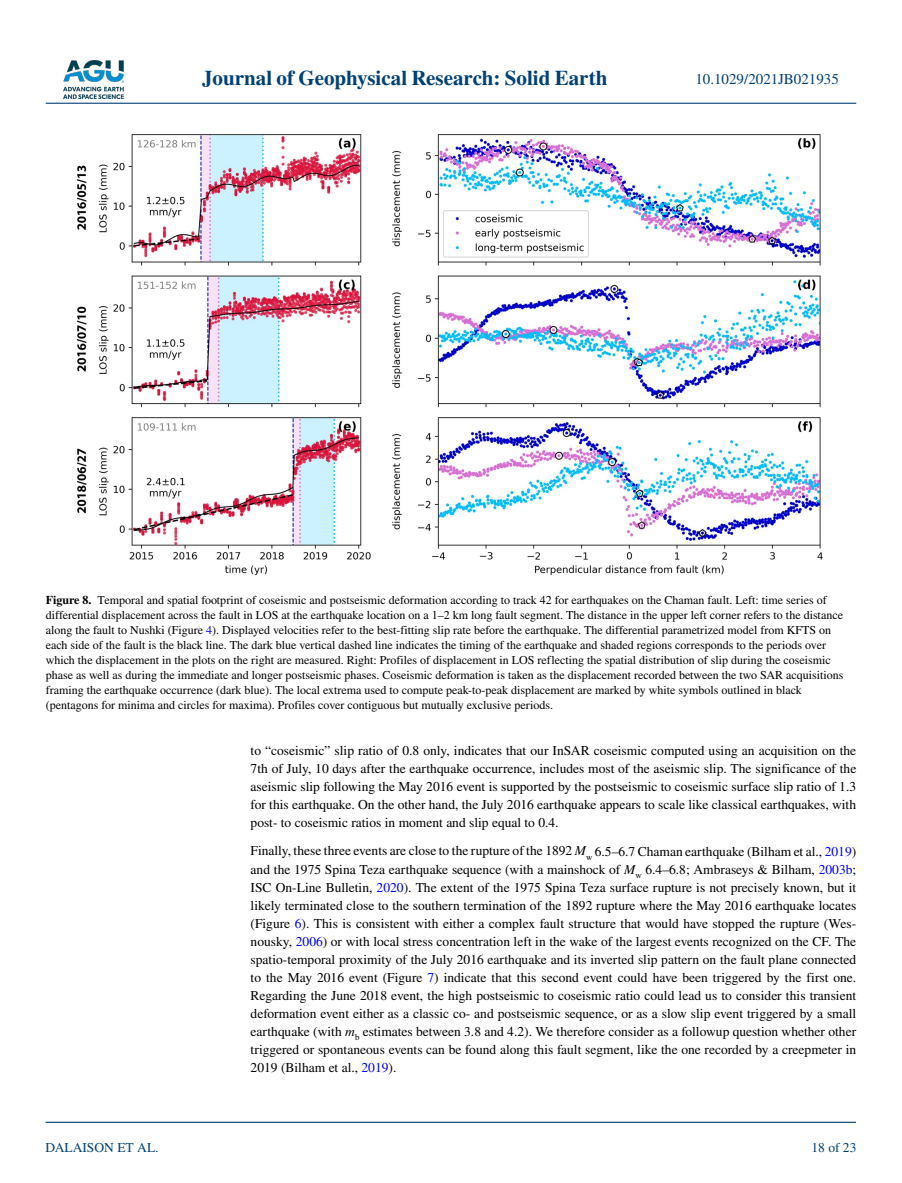
<style>
.page{position:relative;width:902px;height:1183px;background:#fff}
.page>*{position:absolute;margin:0;border:0;box-sizing:border-box;transform-origin:0 0}
.t1{font:700 21px "STIX";color:#004174}
.t2{font:15px "STIX";color:#004174}
.t3{font:13.5px/18px "STIX";color:#000;text-align:justify}
.t4{font:13.5px "STIX";color:#004174}
.t5{font:12px/15px "STIX";color:#000}
.s1{font-weight:700}
.s2{color:#00f}
.s3{font-style:italic}
</style>
<div class="page">
<img style="left:63px;top:60px;width:60px;height:39px">
<hr style="left:46px;top:103px;width:810px;height:1px;background:#004174">
<hr style="left:45px;top:1121px;width:810px;height:1px;background:#004174">
<img style="left:77px;top:134px;width:746px;height:441px">
<h1 class="t1" style="left:202px;top:66px;width:407px">Journal of Geophysical Research: Solid Earth</h1>
<p class="t2" style="left:695px;top:69px;width:145px">10.1029/2021JB021935</p>
<p class="t5" style="left:46px;top:592px;width:799px"><span class="s1">Figure 8.</span> Temporal and spatial footprint of coseismic and postseismic deformation according to track 42 for earthquakes on the Chaman fault. Left: time series of differential displacement across the fault in LOS at the earthquake location on a 1–2 km long fault segment. The distance in the upper left corner refers to the distance along the fault to Nushki (Figure <span class="s2">4</span>). Displayed velocities refer to the best-fitting slip rate before the earthquake. The differential parametrized model from KFTS on each side of the fault is the black line. The dark blue vertical dashed line indicates the timing of the earthquake and shaded regions corresponds to the periods over which the displacement in the plots on the right are measured. Right: Profiles of displacement in LOS reflecting the spatial distribution of slip during the coseismic phase as well as during the immediate and longer postseismic phases. Coseismic deformation is taken as the displacement recorded between the two SAR acquisitions framing the earthquake occurrence (dark blue). The local extrema used to compute peak-to-peak displacement are marked by white symbols outlined in black (pentagons for minima and circles for maxima). Profiles cover contiguous but mutually exclusive periods.</p>
<p class="t4" style="left:45px;top:1138px;width:115px">DALAISON ET AL.</p>
<p class="t3" style="left:250px;top:742px;width:607px">to “coseismic” slip ratio of 0.8 only, indicates that our InSAR coseismic computed using an acquisition on the 7th of July, 10 days after the earthquake occurrence, includes most of the aseismic slip. The significance of the aseismic slip following the May 2016 event is supported by the postseismic to coseismic surface slip ratio of 1.3 for this earthquake. On the other hand, the July 2016 earthquake appears to scale like classical earthquakes, with post- to coseismic ratios in moment and slip equal to 0.4.</p>
<p class="t3" style="left:250px;top:842px;width:607px">Finally, these three events are close to the rupture of the 1892 <span class="s3">M</span><sub>w</sub> 6.5–6.7 Chaman earthquake (Bilham et al., <span class="s2">2019</span>) and the 1975 Spina Teza earthquake sequence (with a mainshock of <span class="s3">M</span><sub>w</sub> 6.4–6.8; Ambraseys &amp; Bilham, <span class="s2">2003b</span>; ISC On-Line Bulletin, <span class="s2">2020</span>). The extent of the 1975 Spina Teza surface rupture is not precisely known, but it likely terminated close to the southern termination of the 1892 rupture where the May 2016 earthquake locates (Figure <span class="s2">6</span>). This is consistent with either a complex fault structure that would have stopped the rupture (Wes&shy;nousky, <span class="s2">2006</span>) or with local stress concentration left in the wake of the largest events recognized on the CF. The spatio-temporal proximity of the July 2016 earthquake and its inverted slip pattern on the fault plane connected to the May 2016 event (Figure <span class="s2">7</span>) indicate that this second event could have been triggered by the first one.<br>Regarding the June 2018 event, the high postseismic to coseismic ratio could lead us to consider this transient deformation event either as a classic co- and postseismic sequence, or as a slow slip event triggered by a small earthquake (with <span class="s3">m</span><sub>b</sub> estimates between 3.8 and 4.2). We therefore consider as a followup question whether other triggered or spontaneous events can be found along this fault segment, like the one recorded by a creepmeter in 2019 (Bilham et al., <span class="s2">2019</span>).</p>
<p class="t4" style="left:811px;top:1138px;width:46px">18 of 23</p>
</div>
